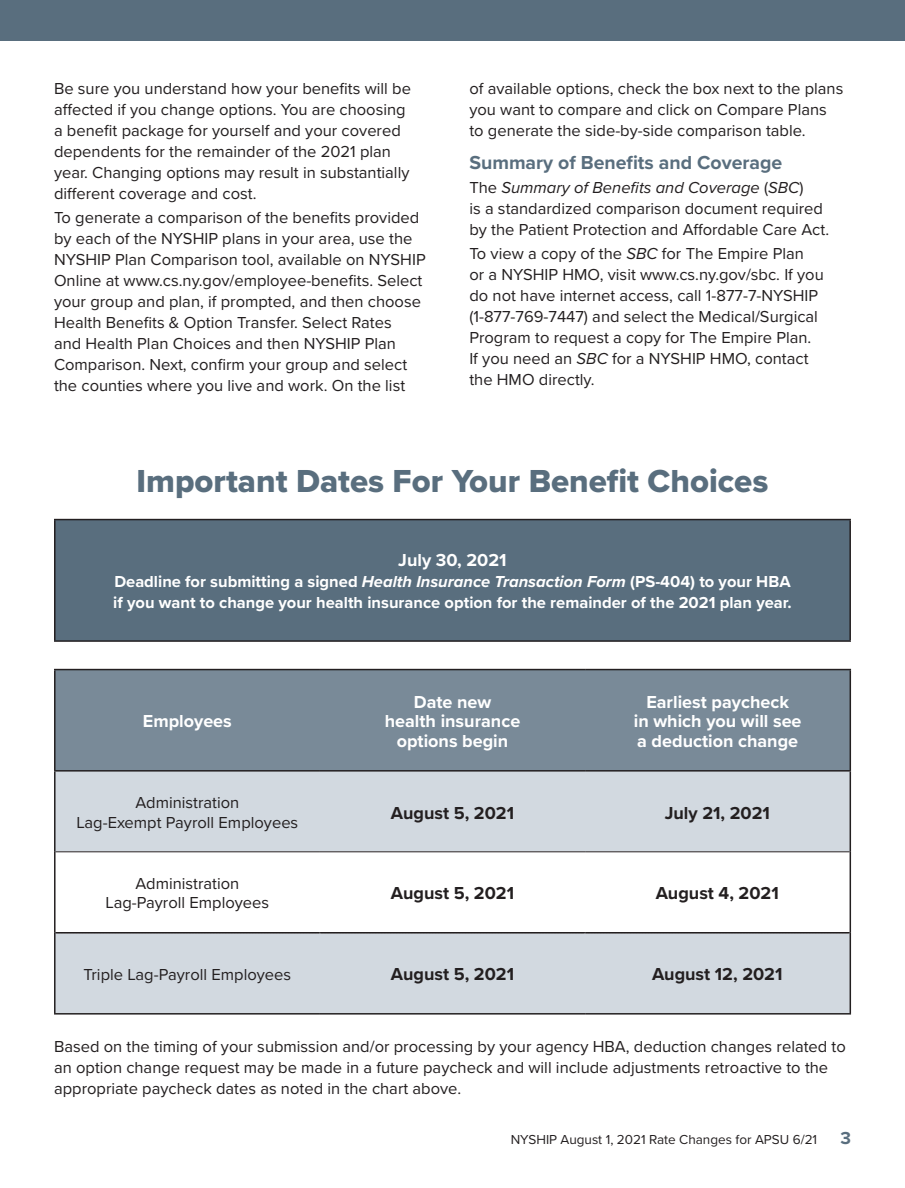
<style>
.page{position:relative;width:905px;height:1188px;background:#fff}
.page>*{position:absolute;margin:0;border:0;box-sizing:border-box;transform-origin:0 0}
.t1{font:33px "Proxima Nova Extrabld";color:#596e7e}
.t2{font:700 19.5px "Proxima Nova";color:#596e7e}
.t3{font:700 18px/19.5px "Proxima Nova";color:#fff;text-align:center}
.t4{font:700 18px "Proxima Nova";color:#231f20}
.t5{font:700 18px "Proxima Nova";color:#596e7e}
.t6{font:16.5px/21px "Proxima Nova";color:#231f20}
.t7{font:700 16.5px/21px "Proxima Nova";color:#fff}
.t8{font:13.5px "Proxima Nova";color:#231f20}
.s1{font-style:italic}
</style>
<div class="page">
<div style="left:0;top:0;width:904px;height:40px;background:#596e7e"></div>
<div style="left:55px;top:520px;width:795px;height:121px;background:#596e7e"></div>
<hr style="left:54px;top:519px;width:796px;height:1px;background:#231f20">
<hr style="left:54px;top:520px;width:2px;height:120px;background:#231f20">
<hr style="left:54px;top:640px;width:796px;height:2px;background:#231f20">
<hr style="left:849px;top:520px;width:1px;height:120px;background:#231f20">
<div style="left:56px;top:670px;width:793px;height:100px;background:#798a98"></div>
<svg style="left:56px;top:772px;width:793px;height:241px;fill:#d2d9e0"></svg>
<hr style="left:320px;top:1013px;width:265px;height:2px;background:#231f20">
<hr style="left:849px;top:852px;width:2px;height:81px;background:#231f20">
<hr style="left:849px;top:933px;width:2px;height:80px;background:#231f20">
<hr style="left:585px;top:1013px;width:266px;height:2px;background:#231f20">
<hr style="left:849px;top:772px;width:2px;height:80px;background:#231f20">
<hr style="left:585px;top:851px;width:264px;height:1px;background:#231f20">
<hr style="left:56px;top:851px;width:264px;height:1px;background:#231f20">
<hr style="left:585px;top:669px;width:266px;height:1px;background:#231f20">
<hr style="left:849px;top:670px;width:2px;height:100px;background:#231f20">
<hr style="left:585px;top:770px;width:266px;height:2px;background:#231f20">
<svg style="left:56px;top:932px;width:794px;height:1px"></svg>
<hr style="left:54px;top:669px;width:266px;height:1px;background:#231f20">
<hr style="left:54px;top:670px;width:2px;height:100px;background:#231f20">
<hr style="left:320px;top:669px;width:265px;height:1px;background:#231f20">
<hr style="left:54px;top:770px;width:266px;height:2px;background:#231f20">
<hr style="left:320px;top:770px;width:265px;height:2px;background:#231f20">
<hr style="left:320px;top:851px;width:265px;height:1px;background:#231f20">
<hr style="left:54px;top:772px;width:2px;height:80px;background:#231f20">
<hr style="left:54px;top:852px;width:2px;height:81px;background:#231f20">
<hr style="left:54px;top:933px;width:2px;height:80px;background:#231f20">
<hr style="left:54px;top:1013px;width:266px;height:2px;background:#231f20">
<p class="t6" style="left:54px;top:77px;width:358px">Be sure you understand how your benefits will be affected if you change options. You are choosing a benefit package for yourself and your covered dependents for the remainder of the 2021 plan year. Changing options may result in substantially different coverage and cost.</p>
<p class="t6" style="left:54px;top:207px;width:373px">To generate a comparison of the benefits provided by each of the NYSHIP plans in your area, use the NYSHIP Plan Comparison tool, available on NYSHIP Online at www.cs.ny.gov/employee-benefits. Select your group and plan, if prompted, and then choose Health Benefits &amp; Option Transfer. Select Rates<br>and Health Plan Choices and then NYSHIP Plan Comparison. Next, confirm your group and select the counties where you live and work. On the list</p>
<p class="t6" style="left:469px;top:77px;width:375px">of available options, check the box next to the plans you want to compare and click on Compare Plans to generate the side-by-side comparison table.</p>
<p class="t2" style="left:469px;top:147px;width:314px">Summary of Benefits and Coverage</p>
<p class="t6" style="left:469px;top:176px;width:361px">The <span class="s1">Summary of Benefits and Coverage</span> (<span class="s1">SBC</span>)<br>is a standardized comparison document required by the Patient Protection and Affordable Care Act.</p>
<p class="t6" style="left:469px;top:242px;width:356px">To view a copy of the <span class="s1">SBC</span> for The Empire Plan<br>or a NYSHIP HMO, visit www.cs.ny.gov/sbc. If you do not have internet access, call 1-877-7-NYSHIP (1-877-769-7447) and select the Medical/Surgical Program to request a copy for The Empire Plan.<br>If you need an <span class="s1">SBC</span> for a NYSHIP HMO, contact the HMO directly.</p>
<h1 class="t1" style="left:137px;top:456px;width:633px">Important Dates For Your Benefit Choices</h1>
<p class="t3" style="left:398px;top:550px;width:110px">July 30, 2021</p>
<p class="t7" style="left:113px;top:571px;width:680px">Deadline for submitting a signed <span class="s1">Health Insurance Transaction Form</span> (PS-404) to your HBA if you want to change your health insurance option for the remainder of the 2021 plan year.</p>
<p class="t3" style="left:143px;top:711px;width:90px">Employees</p>
<p class="t3" style="left:385px;top:692px;width:137px">Date new<br>health insurance options begin</p>
<p class="t3" style="left:634px;top:692px;width:169px">Earliest paycheck<br>in which you will see a deduction change</p>
<p class="t6" style="left:76px;top:792px;width:223px;line-height:19.5px;text-align:center">Administration<br>Lag-Exempt Payroll Employees</p>
<p class="t4" style="left:391px;top:799px;width:125px">August 5, 2021</p>
<p class="t4" style="left:664px;top:799px;width:107px">July 21, 2021</p>
<p class="t6" style="left:105px;top:873px;width:165px;line-height:19.5px;text-align:center">Administration<br>Lag-Payroll Employees</p>
<p class="t4" style="left:391px;top:880px;width:125px">August 5, 2021</p>
<p class="t4" style="left:656px;top:880px;width:124px">August 4, 2021</p>
<p class="t6" style="left:83px;top:963px;width:209px">Triple Lag-Payroll Employees</p>
<p class="t4" style="left:391px;top:961px;width:125px">August 5, 2021</p>
<p class="t4" style="left:652px;top:961px;width:132px">August 12, 2021</p>
<p class="t6" style="left:54px;top:1036px;width:793px">Based on the timing of your submission and/or processing by your agency HBA, deduction changes related to an option change request may be made in a future paycheck and will include adjustments retroactive to the appropriate paycheck dates as noted in the chart above.</p>
<p class="t8" style="left:510px;top:1129px;width:308px">NYSHIP August 1, 2021 Rate Changes for APSU 6/21</p>
<p class="t5" style="left:840px;top:1124px;width:12px">3</p>
</div>
